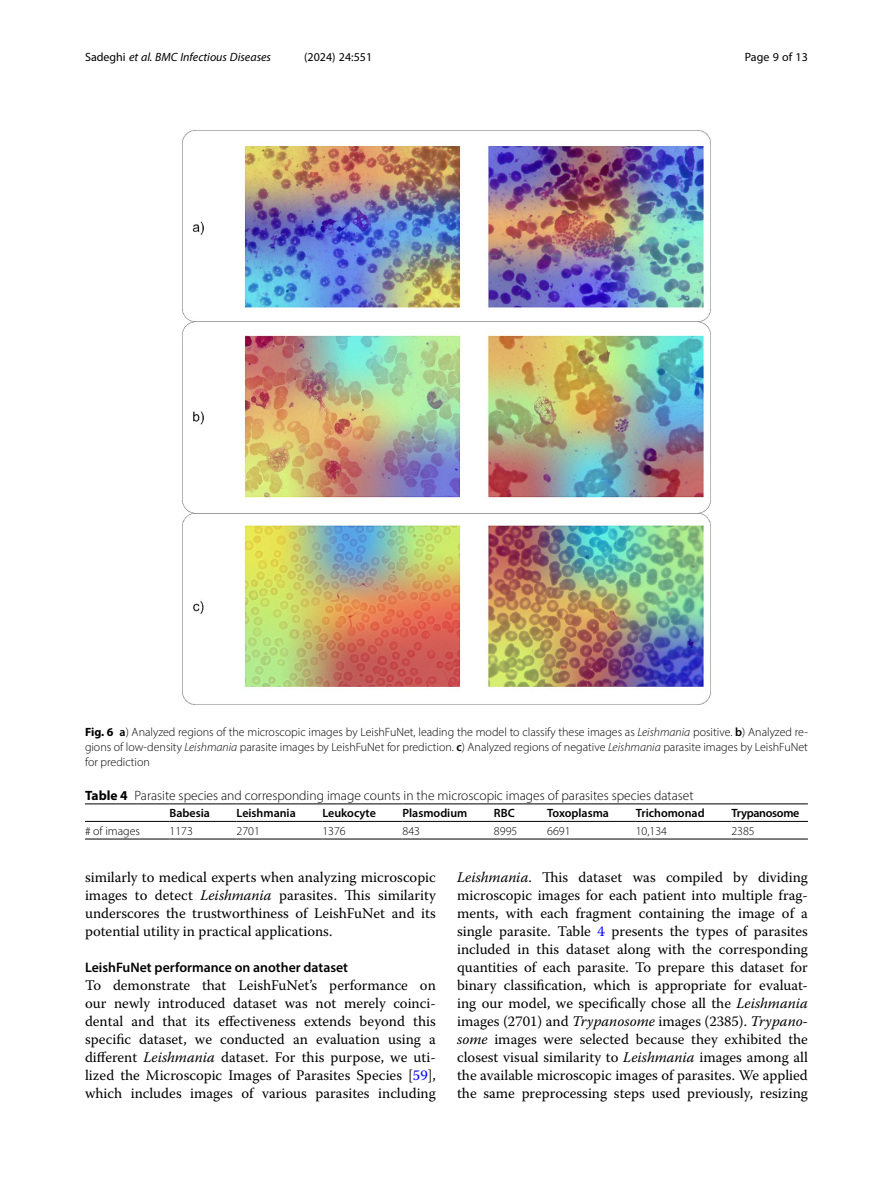
<style>
.page{position:relative;width:893px;height:1191px;background:#fff}
.page>*{position:absolute;margin:0;border:0;box-sizing:border-box;transform-origin:0 0}
.Body_Text{font:14.7px/18px "Warnock Pro";color:#000;text-align:justify}
.Body_Text_Indent{font:14.7px/18px "Warnock Pro";color:#000;text-align:justify}
.Head_2{font:600 13.8px "Myriad Pro";color:#000}
.Table_Caption{font:300 13.5px "Myriad Pro";color:#000}
.Figure_Caption{font:300 12px/15px "Myriad Pro";color:#000;text-align:justify}
.Table_Head{font:600 12px "Myriad Pro";color:#000}
.Table_Body{font:300 12px "Myriad Pro";color:#000}
.t1{font:italic 12px "Myriad Pro";color:#000}
.t2{font:12px "Myriad Pro";color:#000}
.Table_Head-2{font:600 12px "Myriad Pro";letter-spacing:-.025em;color:#000}
.s1{font-style:normal}
.s2{font-weight:700}
.s3{font-weight:600}
.s4{font-style:italic}
.s5{color:#00f}
</style>
<div class="page">
<hr style="left:85px;top:821px;width:84px;height:1px;background:#000">
<hr style="left:169px;top:803px;width:68px;height:1px;background:#000">
<hr style="left:169px;top:821px;width:68px;height:1px;background:#000">
<hr style="left:237px;top:803px;width:85px;height:1px;background:#000">
<hr style="left:237px;top:821px;width:85px;height:1px;background:#000">
<hr style="left:322px;top:803px;width:81px;height:1px;background:#000">
<hr style="left:322px;top:821px;width:81px;height:1px;background:#000">
<hr style="left:403px;top:803px;width:91px;height:1px;background:#000">
<hr style="left:403px;top:821px;width:91px;height:1px;background:#000">
<hr style="left:494px;top:803px;width:53px;height:1px;background:#000">
<hr style="left:494px;top:821px;width:53px;height:1px;background:#000">
<hr style="left:547px;top:803px;width:89px;height:1px;background:#000">
<hr style="left:547px;top:821px;width:89px;height:1px;background:#000">
<hr style="left:636px;top:803px;width:95px;height:1px;background:#000">
<hr style="left:636px;top:821px;width:95px;height:1px;background:#000">
<hr style="left:731px;top:803px;width:77px;height:1px;background:#000">
<hr style="left:731px;top:821px;width:77px;height:1px;background:#000">
<hr style="left:85px;top:838px;width:84px;height:1px;background:#000">
<hr style="left:169px;top:838px;width:68px;height:1px;background:#000">
<hr style="left:237px;top:838px;width:85px;height:1px;background:#000">
<hr style="left:322px;top:838px;width:81px;height:1px;background:#000">
<hr style="left:403px;top:838px;width:91px;height:1px;background:#000">
<hr style="left:494px;top:838px;width:53px;height:1px;background:#000">
<hr style="left:547px;top:838px;width:89px;height:1px;background:#000">
<hr style="left:636px;top:838px;width:95px;height:1px;background:#000">
<hr style="left:731px;top:838px;width:77px;height:1px;background:#000">
<hr style="left:85px;top:803px;width:84px;height:1px;background:#000">
<img style="left:182px;top:130px;width:529px;height:575px">
<p class="t1" style="left:85px;top:50px;width:188px"><span class="s1">Sadeghi</span> et al. BMC Infectious Diseases</p>
<p class="t2" style="left:304px;top:50px;width:70px">(2024) 24:551</p>
<p class="t2" style="left:745px;top:50px;width:65px">Page 9 of 13</p>
<p class="Figure_Caption" style="left:85px;top:724px;width:724px"><span class="s2">Fig. 6</span> <span class="s3">a</span>) Analyzed regions of the microscopic images by LeishFuNet, leading the model to classify these images as <span class="s4">Leishmania</span> positive. <span class="s3">b</span>) Analyzed re&shy;gions of low-density <span class="s4">Leishmania</span> parasite images by LeishFuNet for prediction. <span class="s3">c</span>) Analyzed regions of negative <span class="s4">Leishmania</span> parasite images by LeishFuNet for prediction</p>
<p class="Table_Caption" style="left:85px;top:787px;width:610px"><span class="s2">Table 4</span> Parasite species and corresponding image counts in the microscopic images of parasites species dataset</p>
<p class="Table_Head" style="left:169px;top:805px;width:42px">Babesia</p>
<p class="Table_Head" style="left:237px;top:805px;width:61px">Leishmania</p>
<p class="Table_Head" style="left:322px;top:805px;width:55px">Leukocyte</p>
<p class="Table_Head" style="left:403px;top:805px;width:66px">Plasmodium</p>
<p class="Table_Head" style="left:494px;top:805px;width:22px">RBC</p>
<p class="Table_Head" style="left:547px;top:805px;width:63px">Toxoplasma</p>
<p class="Table_Head" style="left:636px;top:805px;width:70px">Trichomonad</p>
<p class="Table_Head-2" style="left:731px;top:805px;width:70px">Trypanosome</p>
<p class="Table_Body" style="left:85px;top:823px;width:56px"># of images</p>
<p class="Table_Body" style="left:169px;top:823px;width:25px">1173</p>
<p class="Table_Body" style="left:237px;top:823px;width:25px">2701</p>
<p class="Table_Body" style="left:322px;top:823px;width:25px">1376</p>
<p class="Table_Body" style="left:403px;top:823px;width:19px">843</p>
<p class="Table_Body" style="left:494px;top:823px;width:25px">8995</p>
<p class="Table_Body" style="left:547px;top:823px;width:25px">6691</p>
<p class="Table_Body" style="left:636px;top:823px;width:33px">10,134</p>
<p class="Table_Body" style="left:731px;top:823px;width:25px">2385</p>
<p class="Body_Text_Indent" style="left:85px;top:868px;width:352px">similarly to medical experts when analyzing microscopic images to detect <span class="s4">Leishmania</span> parasites. This similarity underscores the trustworthiness of LeishFuNet and its potential utility in practical applications.</p>
<p class="Head_2" style="left:85px;top:959px;width:265px">LeishFuNet performance on another dataset</p>
<p class="Body_Text" style="left:85px;top:976px;width:352px">To demonstrate that LeishFuNet’s performance on our newly introduced dataset was not merely coinci&shy;dental and that its effectiveness extends beyond this specific dataset, we conducted an evaluation using a different <span class="s4">Leishmania</span> dataset. For this purpose, we uti&shy;lized the Microscopic Images of Parasites Species [<span class="s5">59</span>], which includes images of various parasites including</p>
<p class="Body_Text" style="left:457px;top:868px;width:352px"><span class="s4">Leishmania</span>. This dataset was compiled by dividing microscopic images for each patient into multiple frag&shy;ments, with each fragment containing the image of a single parasite. Table <span class="s5">4</span> presents the types of parasites included in this dataset along with the corresponding quantities of each parasite. To prepare this dataset for binary classification, which is appropriate for evaluat&shy;ing our model, we specifically chose all the <span class="s4">Leishmania </span>images (2701) and <span class="s4">Trypanosome</span> images (2385). <span class="s4">Trypano&shy;some</span> images were selected because they exhibited the closest visual similarity to <span class="s4">Leishmania</span> images among all the available microscopic images of parasites. We applied the same preprocessing steps used previously, resizing</p>
</div>
